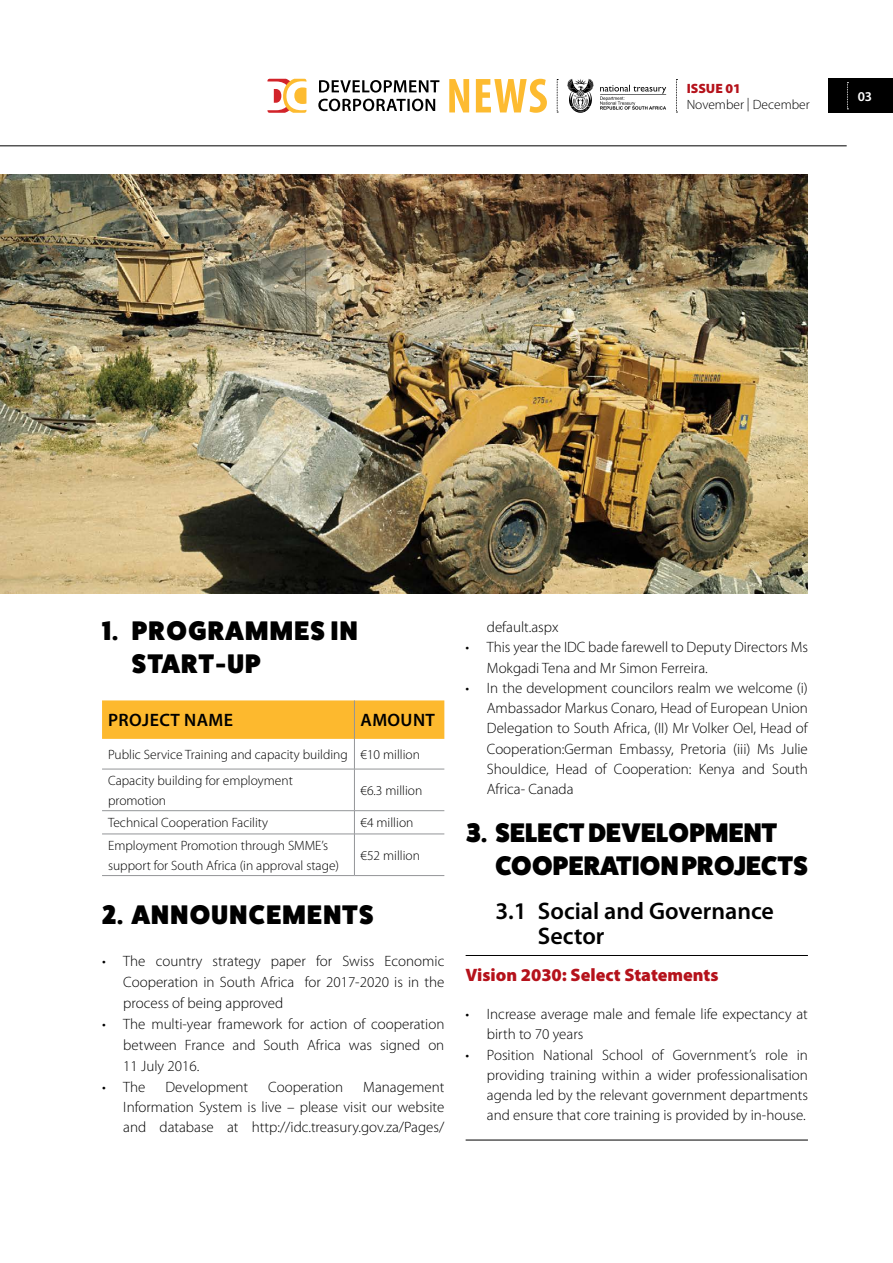
<style>
.page{position:relative;width:893px;height:1263px;background:#fff}
.page>*{position:absolute;margin:0;border:0;box-sizing:border-box;transform-origin:0 0}
.t1{font:800 27px/33px "Fat Frank";letter-spacing:.01em;color:#000}
.t2{font:800 27px/33px "Fat Frank";letter-spacing:.05em;color:#000}
.t3{font:600 24px/25.5px "Myriad Pro";color:#000}
.t4{font:900 18px "Myriad Pro";color:#b5121b}
.t5{font:600 18px "Myriad Pro";letter-spacing:.02em;color:#000}
.t6{font:300 15px/20.2px "Myriad Pro";color:#000;text-align:justify}
.t7{font:300 13.5px/26.1px "Myriad Pro";color:#000}
.t8{font:900 13.5px "Myriad Pro";color:#b5121b}
.t9{font:600 13.5px "Myriad Pro";color:#fff}
</style>
<div class="page">
<div style="left:828px;top:79px;width:65px;height:34px;background:#000"></div>
<svg style="left:847px;top:82px;width:1px;height:28px"></svg>
<hr style="left:0;top:146px;width:847px;height:1px;background:#000">
<svg style="left:318px;top:99px;width:117px;height:12px"></svg>
<svg style="left:319px;top:80px;width:120px;height:13px"></svg>
<svg style="left:449px;top:79px;width:98px;height:34px"></svg>
<svg style="left:557px;top:79px;width:1px;height:34px"></svg>
<svg style="left:676px;top:79px;width:1px;height:34px"></svg>
<svg style="left:267px;top:79px;width:39px;height:34px"></svg>
<svg style="left:600px;top:85px;width:66px;height:25px"></svg>
<svg style="left:567px;top:79px;width:27px;height:34px"></svg>
<img style="left:0;top:174px;width:808px;height:419px">
<div style="left:102px;top:700px;width:342px;height:39px;background:#fdb92e"></div>
<hr style="left:354px;top:700px;width:1px;height:39px;background:#939598">
<hr style="left:354px;top:739px;width:1px;height:30px;background:#939598">
<hr style="left:102px;top:769px;width:252px;height:1px;background:#939598">
<hr style="left:354px;top:769px;width:90px;height:1px;background:#939598">
<hr style="left:354px;top:769px;width:1px;height:41px;background:#939598">
<hr style="left:102px;top:810px;width:252px;height:1px;background:#939598">
<hr style="left:354px;top:810px;width:90px;height:1px;background:#939598">
<svg style="left:354px;top:811px;width:1px;height:23px"></svg>
<hr style="left:102px;top:834px;width:252px;height:1px;background:#939598">
<hr style="left:354px;top:834px;width:90px;height:1px;background:#939598">
<hr style="left:354px;top:834px;width:1px;height:41px;background:#939598">
<hr style="left:102px;top:875px;width:252px;height:1px;background:#939598">
<hr style="left:354px;top:875px;width:90px;height:1px;background:#939598">
<hr style="left:466px;top:955px;width:342px;height:1px;background:#000">
<hr style="left:466px;top:1140px;width:342px;height:1px;background:#000">
<p class="t8" style="left:687px;top:81px;width:56px">ISSUE 01</p>
<p class="t7" style="left:687px;top:92px;width:125px">November | December</p>
<p class="t9" style="left:858px;top:88px;width:16px">03</p>
<h1 class="t2" style="left:132px;top:615px;width:227px;text-indent:-30px">1. PROGRAMMES IN<br>START-UP</h1>
<p class="t5" style="left:108px;top:709px;width:126px">PROJECT NAME</p>
<p class="t5" style="left:361px;top:709px;width:76px">AMOUNT</p>
<p class="t7" style="left:108px;top:742px;width:313px">Public Service Training and capacity building €10 million<br>Capacity building for employment</p>
<p class="t7" style="left:108px;top:787px;width:60px">promotion</p>
<p class="t7" style="left:360px;top:778px;width:63px">€6.3 million</p>
<p class="t7" style="left:108px;top:810px;width:162px">Technical Cooperation Facility</p>
<p class="t7" style="left:360px;top:810px;width:54px">€4 million</p>
<p class="t7" style="left:108px;top:836px;width:233px;line-height:19.5px">Employment Promotion through SMME’s support for South Africa (in approval stage)</p>
<p class="t7" style="left:360px;top:842px;width:61px">€52 million</p>
<h1 class="t2" style="left:102px;top:898px;width:273px">2. ANNOUNCEMENTS</h1>
<p class="t6" style="left:123px;top:950px;width:323px;line-height:21px;text-indent:-21px">• The country strategy paper for Swiss Economic Cooperation in South Africa for 2017-2020 is in the process of being approved</p>
<p class="t6" style="left:123px;top:1013px;width:323px;line-height:21px;text-indent:-21px">• The multi-year framework for action of cooperation between France and South Africa was signed on 11 July 2016.</p>
<p class="t6" style="left:102px;top:1077px;width:45px">• The</p>
<p class="t6" style="left:166px;top:1077px;width:84px">Development</p>
<p class="t6" style="left:268px;top:1077px;width:76px">Cooperation</p>
<p class="t6" style="left:123px;top:1077px;width:323px;text-indent:240px">Management Information System is live – please visit our website and database at http://idc.treasury.gov.za/Pages/</p>
<p class="t6" style="left:487px;top:617px;width:73px">default.aspx</p>
<p class="t6" style="left:487px;top:637px;width:323px;text-indent:-21px">• This year the IDC bade farewell to Deputy Directors Ms<br>Mokgadi Tena and Mr Simon Ferreira.</p>
<p class="t6" style="left:487px;top:678px;width:323px;text-indent:-21px">• In the development councilors realm we welcome (i)<br>Ambassador Markus Conaro, Head of European Union Delegation to South Africa, (II) Mr Volker Oel, Head of Cooperation:German Embassy, Pretoria (iii) Ms Julie Shouldice, Head of Cooperation: Kenya and South Africa- Canada</p>
<h1 class="t1" style="left:495px;top:816px;width:314px;text-indent:-30px">3. SELECT DEVELOPMENT<br>COOPERATION PROJECTS</h1>
<h2 class="t3" style="left:538px;top:897px;width:238px;text-indent:-43px">3.1 Social and Governance<br>Sector</h2>
<p class="t4" style="left:466px;top:964px;width:254px">Vision 2030: Select Statements</p>
<p class="t6" style="left:487px;top:1004px;width:323px;text-indent:-21px">• Increase average male and female life expectancy at birth to 70 years</p>
<p class="t6" style="left:487px;top:1045px;width:323px;text-indent:-21px">• Position National School of Government’s role in providing training within a wider professionalisation agenda led by the relevant government departments and ensure that core training is provided by in-house.</p>
</div>
